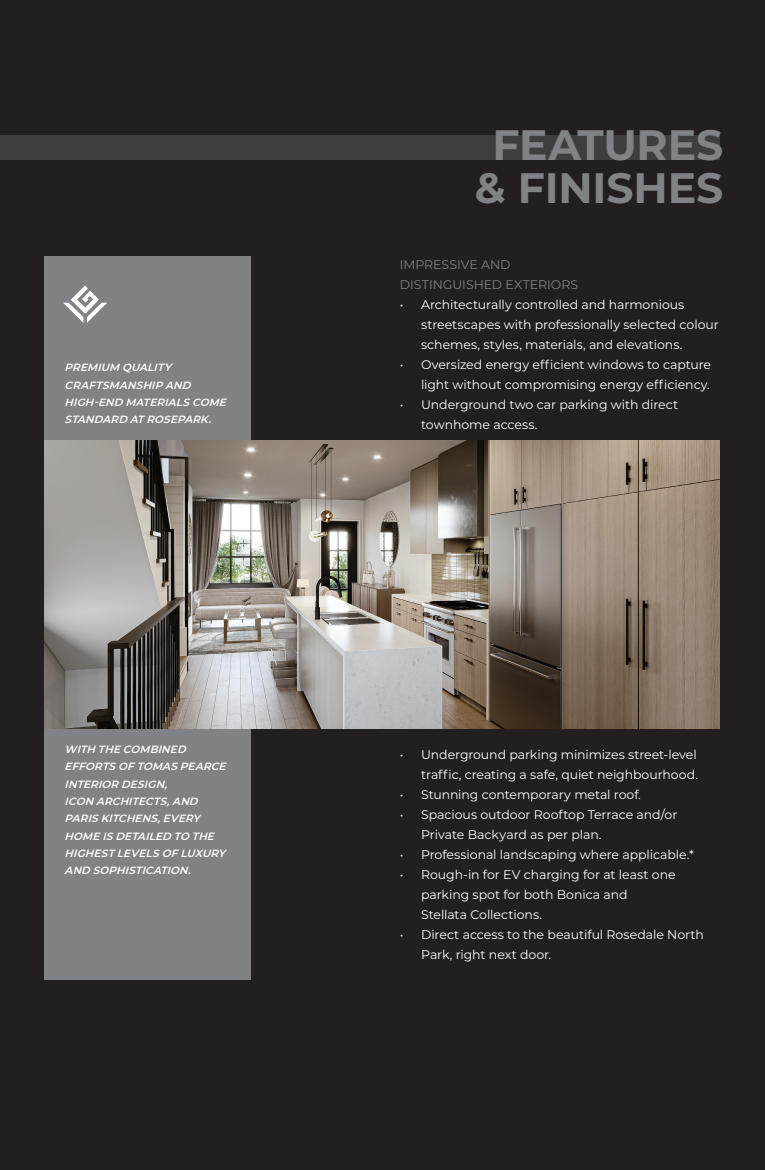
<style>
.page{position:relative;width:765px;height:1170px;background:#231f20}
.page>*{position:absolute;margin:0;border:0;box-sizing:border-box;transform-origin:0 0}
.t1{font:700 42.5px/42.5px "Montserrat";letter-spacing:-.005em;color:#808285;text-align:center}
.t2{font:12.5px/20px "Montserrat";letter-spacing:-.005em;color:#fff}
.t3{font:12.5px/20px "Montserrat";color:#808285}
.t4{font:italic 600 10.5px/17.4px "Montserrat";color:#fff}
</style>
<div class="page">
<div style="left:0;top:136px;width:720px;height:24px;background:#3e3e3f"></div>
<div style="left:44px;top:729px;width:206px;height:250px;background:#808285"></div>
<div style="left:44px;top:257px;width:206px;height:320px;background:#808285"></div>
<img style="left:44px;top:440px;width:676px;height:289px">
<svg style="left:63px;top:285px;width:44px;height:38px"></svg>
<p class="t4" style="left:65px;top:358px;width:166px">PREMIUM QUALITY<br>CRAFTSMANSHIP AND<br>HIGH-END MATERIALSCOME<br>STANDARD ATROSEPARK.</p>
<h1 class="t1" style="left:475px;top:122px;width:250px">FEATURES &amp; FINISHES</h1>
<p class="t3" style="left:400px;top:254px;width:180px">IMPRESSIVE AND<br>DISTINGUISHED EXTERIORS</p>
<p class="t2" style="left:421px;top:294px;width:299px;text-indent:-21px">• Architecturally controlled and harmonious streetscapes with professionally selected colour schemes, styles, materials, and elevations.</p>
<p class="t2" style="left:400px;top:354px;width:313px;text-align:right">• Oversized energy efficient windows to capture light without compromising energy efficiency.</p>
<p class="t2" style="left:421px;top:394px;width:259px;text-indent:-21px">• Underground two car parking with direct townhome access.</p>
<p class="t4" style="left:65px;top:740px;width:166px">WITH THE COMBINED<br>EFFORTSOFTOMASPEARCE<br>INTERIOR DESIGN,<br>ICON ARCHITECTS,AND<br>PARISKITCHENS,EVERY<br>HOME ISDETAILED TO THE<br>HIGHESTLEVELSOFLUXURY<br>AND SOPHISTICATION.</p>
<p class="t2" style="left:400px;top:744px;width:300px;text-align:right">• Underground parking minimizes street-level traffic, creating a safe, quiet neighbourhood.</p>
<p class="t2" style="left:400px;top:784px;width:243px">• Stunning contemporary metal roof.</p>
<p class="t2" style="left:421px;top:804px;width:258px;text-indent:-21px">• Spacious outdoor Rooftop Terrace and/or<br>Private Backyard as per plan.</p>
<p class="t2" style="left:400px;top:844px;width:296px">• Professional landscaping where applicable.*</p>
<p class="t2" style="left:421px;top:864px;width:256px;text-indent:-21px">• Rough-in for EV charging for at least one parking spot for both Bonica and<br>Stellata Collections.</p>
<p class="t2" style="left:421px;top:924px;width:284px;text-indent:-21px">• Direct access to the beautiful Rosedale North<br>Park, right next door.</p>
</div>
